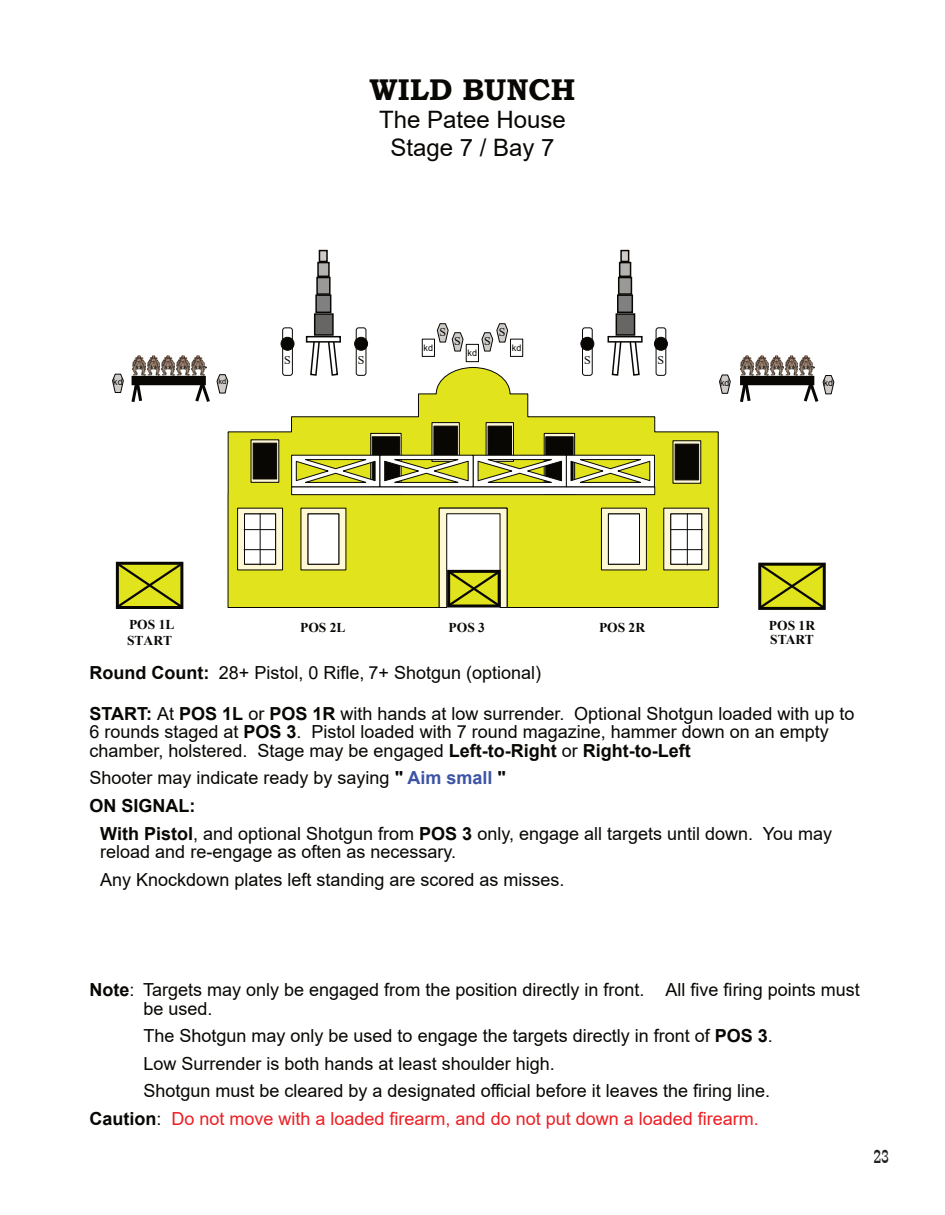
<style>
.page{position:relative;width:945px;height:1215px;background:#fff}
.page>*{position:absolute;margin:0;border:0;box-sizing:border-box;transform-origin:0 0}
.t1{font:700 30px "Bookman Old Style";color:#080704}
.t2{font:24px/27.8px "Arial";color:#080704;text-align:center}
.t3{font:18px/18.6px "Arial";color:#080704}
.t4{font:18px "Arial";color:#ee1d23}
.t5{font:700 18px "Arial";color:#080704}
.t6{font:18px "PT Barnum BT";color:#231f20}
.t7{font:700 13.5px/13.5px "Times New Roman";color:#080704}
.t8{font:12px "Times New Roman";color:#080704}
.t9{font:9px "Arial";color:#080704}
.t10{font:7.5px "Arial";color:#080704}
.s1{font-weight:700}
.s2{font-weight:700;color:#3d54a4}
.s3{font-weight:700;color:#080704}
.s4{color:#080704}
</style>
<div class="page">
<svg style="left:719px;top:374px;width:12px;height:20px"></svg>
<svg style="left:227px;top:367px;width:492px;height:241px;fill:#e1e31c"></svg>
<div style="left:544px;top:433px;width:31px;height:62px;background:#fef8d5;border:1px solid #080704"></div>
<div style="left:370px;top:433px;width:32px;height:62px;background:#fef8d5;border:1px solid #080704"></div>
<svg style="left:673px;top:440px;width:28px;height:44px"></svg>
<svg style="left:486px;top:422px;width:28px;height:32px"></svg>
<svg style="left:432px;top:422px;width:28px;height:32px"></svg>
<svg style="left:237px;top:507px;width:46px;height:64px"></svg>
<svg style="left:601px;top:507px;width:46px;height:64px"></svg>
<svg style="left:663px;top:507px;width:46px;height:64px"></svg>
<svg style="left:300px;top:507px;width:47px;height:64px"></svg>
<svg style="left:251px;top:439px;width:28px;height:44px"></svg>
<div style="left:253px;top:443px;width:24px;height:36px;background:#080704;border:1px solid #080704"></div>
<div style="left:434px;top:426px;width:24px;height:32px;background:#080704;border:1px solid #080704"></div>
<div style="left:488px;top:426px;width:24px;height:32px;background:#080704;border:1px solid #080704"></div>
<div style="left:675px;top:444px;width:24px;height:36px;background:#080704;border:1px solid #080704"></div>
<div style="left:372px;top:436px;width:28px;height:59px;background:#080704;border:1px solid #080704"></div>
<div style="left:545px;top:436px;width:28px;height:59px;background:#080704;border:1px solid #080704"></div>
<div style="left:291px;top:486px;width:364px;height:9px;background:#fff;border:1px solid #080704"></div>
<svg style="left:291px;top:454px;width:364px;height:34px"></svg>
<svg style="left:758px;top:562px;width:68px;height:48px;background:#a0a119"></svg>
<svg style="left:115px;top:561px;width:69px;height:48px;background:#a2a31d"></svg>
<svg style="left:611px;top:343px;width:11px;height:34px"></svg>
<svg style="left:629px;top:343px;width:12px;height:34px"></svg>
<svg style="left:608px;top:336px;width:35px;height:7px"></svg>
<div style="left:617px;top:294px;width:16px;height:19px;background:#818080;border:2px solid #080704"></div>
<div style="left:616px;top:313px;width:19px;height:23px;background:#676665;border:2px solid #080704"></div>
<div style="left:619px;top:262px;width:12px;height:15px;background:#b3b2b1;border:2px solid #080704"></div>
<div style="left:618px;top:277px;width:14px;height:18px;background:#9a9998;border:2px solid #080704"></div>
<div style="left:620px;top:250px;width:9px;height:12px;background:#cecbc9;border:2px solid #080704"></div>
<svg style="left:309px;top:343px;width:12px;height:34px"></svg>
<svg style="left:327px;top:343px;width:12px;height:34px"></svg>
<svg style="left:306px;top:336px;width:35px;height:7px"></svg>
<div style="left:315px;top:294px;width:16px;height:19px;background:#818080;border:2px solid #080704"></div>
<div style="left:314px;top:313px;width:20px;height:23px;background:#676665;border:2px solid #080704"></div>
<div style="left:317px;top:262px;width:13px;height:15px;background:#b3b2b1;border:2px solid #080704"></div>
<div style="left:316px;top:277px;width:15px;height:18px;background:#9a9998;border:2px solid #080704"></div>
<div style="left:319px;top:250px;width:9px;height:12px;background:#cecbc9;border:2px solid #080704"></div>
<img style="left:132px;top:355px;width:74px;height:20px">
<div style="left:132px;top:376px;width:74px;height:9px;background:#080704"></div>
<img style="left:740px;top:355px;width:74px;height:20px">
<div style="left:740px;top:376px;width:74px;height:9px;background:#080704"></div>
<svg style="left:740px;top:381px;width:13px;height:22px"></svg>
<svg style="left:801px;top:375px;width:34px;height:27px"></svg>
<div style="left:422px;top:339px;width:13px;height:18px;border:1px solid #080704"></div>
<div style="left:510px;top:339px;width:13px;height:18px;border:1px solid #080704"></div>
<div style="left:466px;top:344px;width:13px;height:18px;border:1px solid #080704"></div>
<svg style="left:193px;top:374px;width:36px;height:31px"></svg>
<svg style="left:112px;top:373px;width:32px;height:29px"></svg>
<svg style="left:436px;top:323px;width:28px;height:29px"></svg>
<svg style="left:481px;top:323px;width:28px;height:29px"></svg>
<svg style="left:438px;top:507px;width:70px;height:101px"></svg>
<div style="left:356px;top:327px;width:10px;height:49px;background:#fff;border:1px solid #080704;border-radius:2px"></div>
<div style="left:354px;top:337px;width:14px;height:14px;background:#080704;border:1px solid #080704;border-radius:50%"></div>
<div style="left:282px;top:327px;width:11px;height:49px;background:#fff;border:1px solid #080704;border-radius:2px"></div>
<div style="left:281px;top:337px;width:13px;height:14px;background:#080704;border:1px solid #080704;border-radius:50%"></div>
<div style="left:656px;top:327px;width:10px;height:49px;background:#fff;border:1px solid #080704;border-radius:2px"></div>
<div style="left:654px;top:337px;width:14px;height:14px;background:#080704;border:1px solid #080704;border-radius:50%"></div>
<div style="left:582px;top:327px;width:11px;height:49px;background:#fff;border:1px solid #080704;border-radius:2px"></div>
<div style="left:581px;top:337px;width:13px;height:14px;background:#080704;border:1px solid #080704;border-radius:50%"></div>
<hr style="left:260px;top:514px;width:1px;height:51px;background:#080704">
<hr style="left:244px;top:529px;width:31px;height:1px;background:#080704">
<hr style="left:244px;top:549px;width:31px;height:1px;background:#080704">
<hr style="left:687px;top:514px;width:1px;height:51px;background:#080704">
<hr style="left:671px;top:529px;width:31px;height:1px;background:#080704">
<hr style="left:671px;top:549px;width:31px;height:1px;background:#080704">
<h1 class="t1" style="left:370px;top:79px;width:207px">WILD BUNCH</h1>
<h2 class="t2" style="left:379px;top:108px;width:188px">The Patee House<br>Stage 7 / Bay 7</h2>
<p class="t9" style="left:113px;top:378px;width:11px">kd</p>
<p class="t10" style="left:218px;top:379px;width:9px">kd</p>
<p class="t8" style="left:439px;top:328px;width:8px">S</p>
<p class="t8" style="left:499px;top:328px;width:8px">S</p>
<p class="t8" style="left:454px;top:337px;width:8px">S</p>
<p class="t8" style="left:484px;top:337px;width:8px">S</p>
<p class="t9" style="left:424px;top:344px;width:11px">kd</p>
<p class="t9" style="left:512px;top:344px;width:11px">kd</p>
<p class="t9" style="left:468px;top:350px;width:11px">kd</p>
<p class="t8" style="left:284px;top:356px;width:8px">S</p>
<p class="t8" style="left:358px;top:356px;width:8px">S</p>
<p class="t8" style="left:584px;top:356px;width:8px">S</p>
<p class="t8" style="left:658px;top:356px;width:8px">S</p>
<p class="t9" style="left:720px;top:379px;width:11px">kd</p>
<p class="t9" style="left:824px;top:380px;width:11px">kd</p>
<p class="t7" style="left:129px;top:619px;width:47px">POS 1L</p>
<p class="t7" style="left:300px;top:622px;width:47px">POS 2L</p>
<p class="t7" style="left:599px;top:622px;width:48px">POS 2R</p>
<p class="t7" style="left:127px;top:635px;width:47px">START</p>
<p class="t7" style="left:449px;top:622px;width:38px">POS 3</p>
<p class="t7" style="left:769px;top:621px;width:48px">POS 1R<br>START</p>
<p class="t3" style="left:89px;top:665px;width:453px"><span class="s1">Round Count:</span> 28+ Pistol, 0 Rifle, 7+ Shotgun (optional)</p>
<p class="t3" style="left:89px;top:706px;width:767px"><span class="s1">START:</span> At <span class="s1">POS 1L</span> or <span class="s1">POS 1R</span> with hands at low surrender. Optional Shotgun loaded with up to<br>6 rounds staged at <span class="s1">POS 3</span>. Pistol loaded with 7 round magazine, hammer down on an empty chamber, holstered. Stage may be engaged <span class="s1">Left-to-Right</span> or <span class="s1">Right-to-Left</span></p>
<p class="t3" style="left:89px;top:770px;width:418px">Shooter may indicate ready by saying <span class="s1">"</span> <span class="s2">Aim small</span> <span class="s1">"</span></p>
<p class="t5" style="left:89px;top:799px;width:107px">ON SIGNAL:</p>
<p class="t3" style="left:100px;top:826px;width:733px"><span class="s1">With Pistol</span>, and optional Shotgun from <span class="s1">POS 3</span> only, engage all targets until down. You may</p>
<p class="t3" style="left:100px;top:840px;width:466px;line-height:27.6px">reload and re-engage as often as necessary.<br>Any Knockdown plates left standing are scored as misses.</p>
<p class="t3" style="left:143px;top:982px;width:718px;text-indent:-54px"><span class="s1">Note</span>: Targets may only be engaged from the position directly in front. All five firing points must be used.</p>
<p class="t3" style="left:143px;top:1028px;width:631px">The Shotgun may only be used to engage the targets directly in front of <span class="s1">POS 3</span>.</p>
<p class="t3" style="left:143px;top:1056px;width:413px">Low Surrender is both hands at least shoulder high.</p>
<p class="t3" style="left:143px;top:1083px;width:628px">Shotgun must be cleared by a designated official before it leaves the firing line.</p>
<p class="t4" style="left:89px;top:1112px;width:671px"><span class="s3">Caution</span><span class="s4">:</span> Do not move with a loaded firearm, and do not put down a loaded firearm.</p>
<p class="t6" style="left:873px;top:1149px;width:17px">23</p>
</div>
